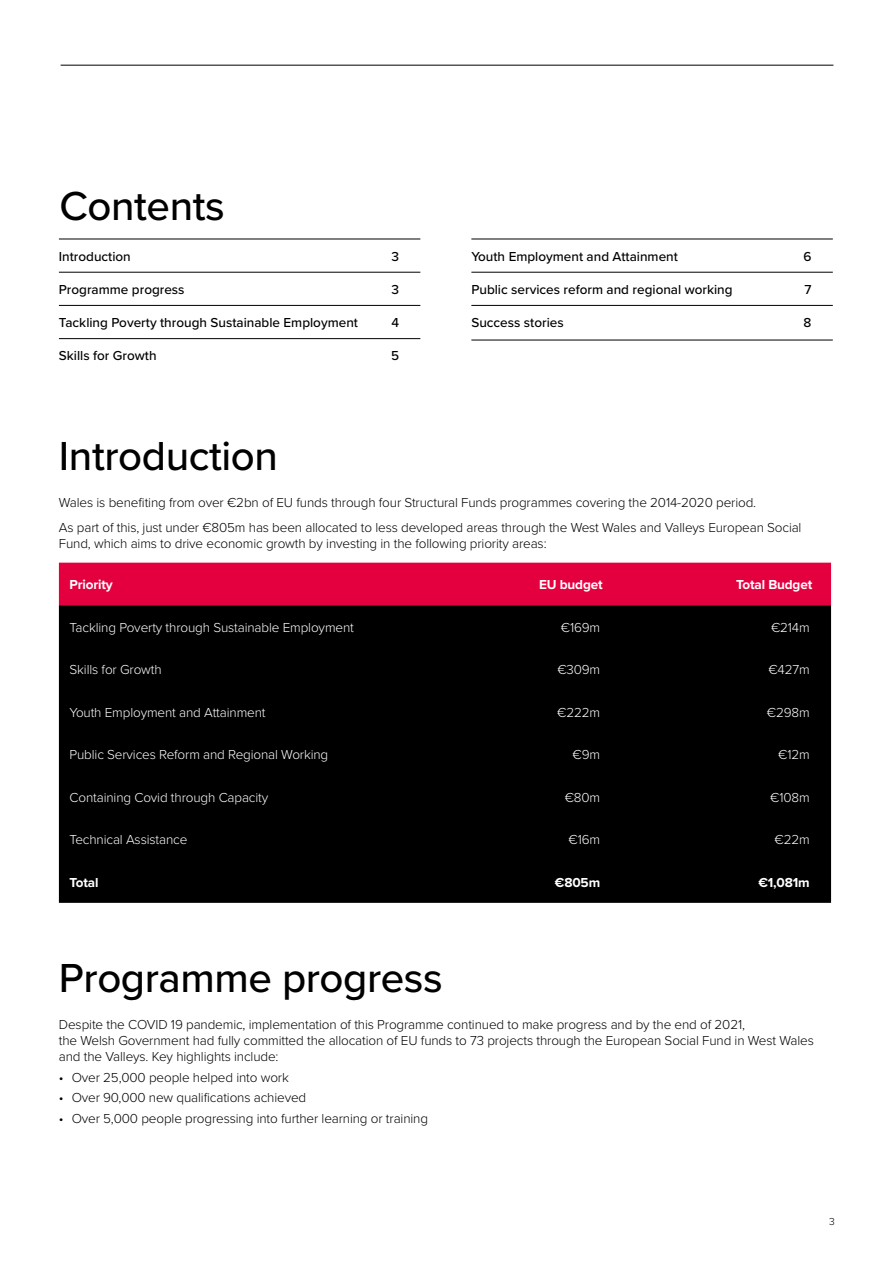
<style>
.page{position:relative;width:893px;height:1263px;background:#fff}
.page>*{position:absolute;margin:0;border:0;box-sizing:border-box;transform-origin:0 0}
.Page_Header{font:500 42px "Proxima Nova";letter-spacing:-.01em;color:#000}
.Body_Black{font:300 13.5px/16.2px "Proxima Nova";letter-spacing:-.01em;color:#000}
.Body_Text_Before_Bul{font:300 13.5px/16.2px "Proxima Nova";letter-spacing:-.01em;color:#000}
.table_text{font:300 13.5px "Proxima Nova";letter-spacing:-.01em;color:#fff}
.Line_Above_List{font:500 13.5px "Proxima Nova";color:#000}
.VG_Bullets{font:300 13.5px "Proxima Nova";letter-spacing:-.01em;color:#000}
.table_text_right_ali{font:300 13.5px "Proxima Nova";letter-spacing:-.01em;color:#fff}
.Table_Heading_Right{font:700 13.5px "Proxima Nova";letter-spacing:-.01em;color:#fff}
.Line_Above_and_Below{font:500 13.5px "Proxima Nova";color:#000}
.table_text_right_ali-2{font:700 13.5px "Proxima Nova";letter-spacing:-.01em;color:#fff}
.Table_Heading_Left{font:700 13.5px "Proxima Nova";letter-spacing:-.01em;color:#fff}
.table_text-2{font:700 13.5px "Proxima Nova";letter-spacing:-.01em;color:#fff}
.t1{font:300 10.5px "Proxima Nova";color:#000}
</style>
<div class="page">
<hr style="left:61px;top:65px;width:772px;height:1px;background:#000">
<hr style="left:59px;top:239px;width:361px;height:1px;background:#000">
<hr style="left:59px;top:272px;width:361px;height:1px;background:#000">
<hr style="left:59px;top:305px;width:361px;height:1px;background:#000">
<hr style="left:59px;top:338px;width:361px;height:1px;background:#000">
<hr style="left:471px;top:239px;width:362px;height:1px;background:#000">
<hr style="left:471px;top:272px;width:362px;height:1px;background:#000">
<hr style="left:471px;top:305px;width:362px;height:1px;background:#000">
<hr style="left:471px;top:340px;width:362px;height:1px;background:#000">
<div style="left:59px;top:563px;width:772px;height:42px;background:#e4003f"></div>
<div style="left:59px;top:605px;width:772px;height:298px;background:#000"></div>
<h1 class="Page_Header" style="left:59px;top:175px;width:167px">Contents</h1>
<p class="Line_Above_List" style="left:59px;top:246px;width:73px">Introduction</p>
<p class="Line_Above_List" style="left:391px;top:246px;width:9px">3</p>
<p class="Line_Above_List" style="left:59px;top:279px;width:127px">Programme progress</p>
<p class="Line_Above_List" style="left:391px;top:279px;width:9px">3</p>
<p class="Line_Above_List" style="left:59px;top:312px;width:301px">Tackling Poverty through Sustainable Employment</p>
<p class="Line_Above_List" style="left:391px;top:312px;width:9px">4</p>
<p class="Line_Above_List" style="left:59px;top:346px;width:99px">Skills for Growth</p>
<p class="Line_Above_List" style="left:391px;top:346px;width:10px">5</p>
<p class="Line_Above_List" style="left:471px;top:246px;width:208px">Youth Employment and Attainment</p>
<p class="Line_Above_List" style="left:803px;top:246px;width:10px">6</p>
<p class="Line_Above_List" style="left:471px;top:279px;width:263px">Public services reform and regional working</p>
<p class="Line_Above_List" style="left:804px;top:279px;width:9px">7</p>
<p class="Line_Above_and_Below" style="left:471px;top:312px;width:94px">Success stories</p>
<p class="Line_Above_and_Below" style="left:804px;top:312px;width:9px">8</p>
<h1 class="Page_Header" style="left:59px;top:424px;width:221px">Introduction</h1>
<p class="Body_Black" style="left:59px;top:494px;width:699px">Wales is benefiting from over €2bn of EU funds through four Structural Funds programmes covering the 2014-2020 period.</p>
<p class="Body_Black" style="left:59px;top:519px;width:744px">As part of this, just under €805m has been allocated to less developed areas through the West Wales and Valleys European Social<br>Fund, which aims to drive economic growth by investing in the following priority areas:</p>
<p class="Table_Heading_Left" style="left:70px;top:575px;width:45px">Priority</p>
<p class="Table_Heading_Right" style="left:539px;top:575px;width:65px">EU budget</p>
<p class="Table_Heading_Right" style="left:736px;top:575px;width:78px">Total Budget</p>
<p class="table_text" style="left:70px;top:617px;width:286px">Tackling Poverty through Sustainable Employment</p>
<p class="table_text_right_ali" style="left:561px;top:617px;width:41px">€169m</p>
<p class="table_text_right_ali" style="left:771px;top:617px;width:40px">€214m</p>
<p class="table_text" style="left:70px;top:660px;width:94px">Skills for Growth</p>
<p class="table_text_right_ali" style="left:557px;top:660px;width:44px">€309m</p>
<p class="table_text_right_ali" style="left:768px;top:660px;width:43px">€427m</p>
<p class="table_text" style="left:70px;top:702px;width:198px">Youth Employment and Attainment</p>
<p class="table_text_right_ali" style="left:557px;top:702px;width:44px">€222m</p>
<p class="table_text_right_ali" style="left:767px;top:702px;width:44px">€298m</p>
<p class="table_text" style="left:70px;top:745px;width:260px">Public Services Reform and Regional Working</p>
<p class="table_text_right_ali" style="left:573px;top:745px;width:29px">€9m</p>
<p class="table_text_right_ali" style="left:778px;top:745px;width:33px">€12m</p>
<p class="table_text" style="left:70px;top:787px;width:200px">Containing Covid through Capacity</p>
<p class="table_text_right_ali" style="left:565px;top:787px;width:37px">€80m</p>
<p class="table_text_right_ali" style="left:770px;top:787px;width:41px">€108m</p>
<p class="table_text" style="left:70px;top:830px;width:119px">Technical Assistance</p>
<p class="table_text_right_ali" style="left:569px;top:830px;width:33px">€16m</p>
<p class="table_text_right_ali" style="left:774px;top:830px;width:37px">€22m</p>
<p class="table_text-2" style="left:70px;top:872px;width:31px">Total</p>
<p class="table_text_right_ali-2" style="left:555px;top:872px;width:47px">€805m</p>
<p class="table_text_right_ali-2" style="left:758px;top:872px;width:53px">€1,081m</p>
<h1 class="Page_Header" style="left:59px;top:946px;width:385px">Programme progress</h1>
<p class="Body_Text_Before_Bul" style="left:59px;top:1016px;width:756px">Despite the COVID 19 pandemic, implementation of this Programme continued to make progress and by the end of 2021,<br>the Welsh Government had fully committed the allocation of EU funds to 73 projects through the European Social Fund in West Wales and the Valleys. Key highlights include:</p>
<p class="VG_Bullets" style="left:59px;top:1067px;width:231px">• Over 25,000 people helped into work</p>
<p class="VG_Bullets" style="left:59px;top:1088px;width:249px">• Over 90,000 new qualifications achieved</p>
<p class="VG_Bullets" style="left:59px;top:1108px;width:371px">• Over 5,000 people progressing into further learning or training</p>
<p class="t1" style="left:829px;top:1213px;width:7px">3</p>
</div>
